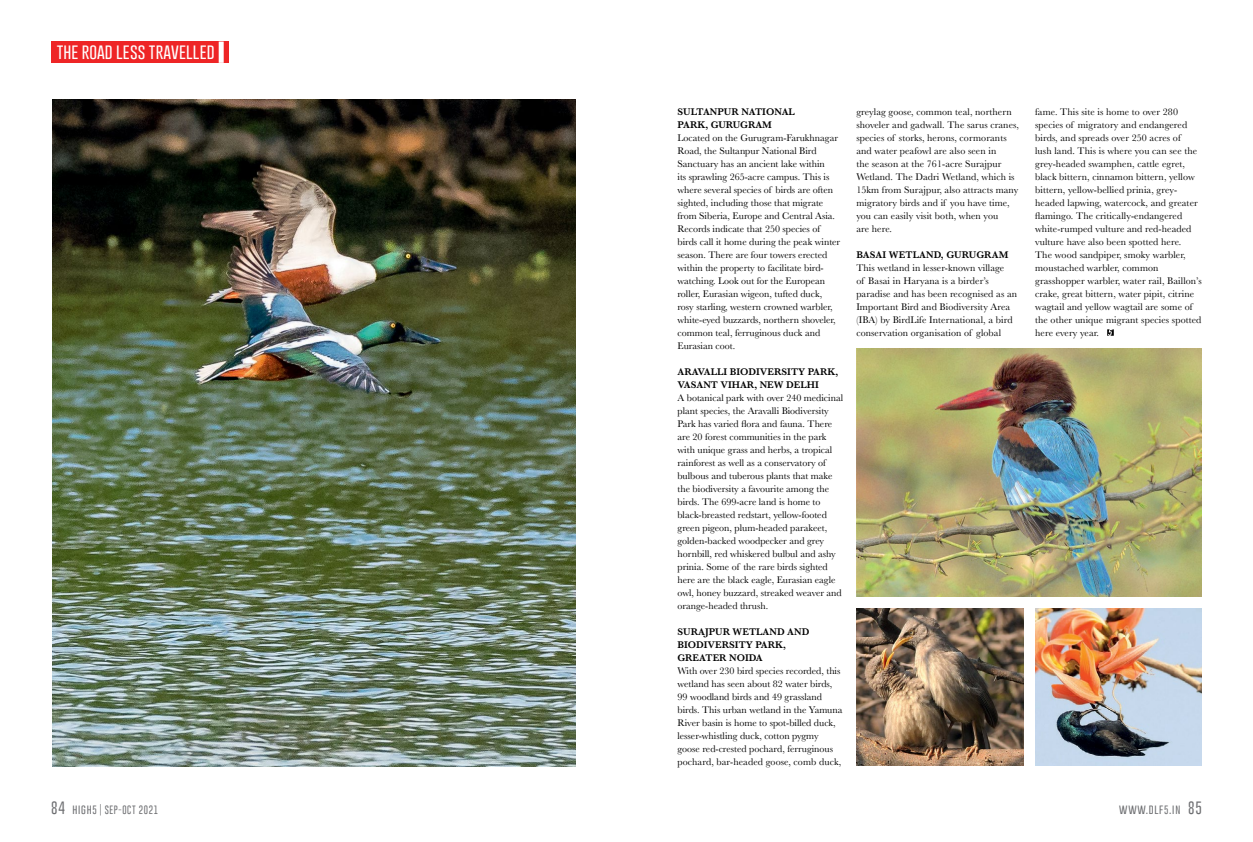
<style>
.page{position:relative;width:1253px;height:842px;background:#fff}
.page>*{position:absolute;margin:0;border:0;box-sizing:border-box;transform-origin:0 0}
.t1{font:100 16px "Gobold";letter-spacing:.01em;color:#fff}
.t2{font:10px/13px "Baskerville";color:#000}
.t3{font:100 10px "Gobold";letter-spacing:.075em;color:#6d6e71}
.t4{font:100 8.8px "Gobold";letter-spacing:.075em;color:#6d6e71}
.s1{font-weight:600}
.s2{font-size:13px}
.s3{font-size:10px}
.s4{font-size:8.8px}
</style>
<div class="page">
<img style="left:52px;top:99px;width:523px;height:668px">
<img style="left:856px;top:609px;width:167px;height:156px">
<img style="left:1035px;top:609px;width:167px;height:156px">
<svg style="left:1107px;top:329px;width:7px;height:7px"></svg>
<svg style="left:1108px;top:329px;width:5px;height:7px"></svg>
<img style="left:856px;top:348px;width:346px;height:248px">
<div style="left:51px;top:42px;width:178px;height:21px;background:#ee2526"></div>
<div style="left:219px;top:42px;width:5px;height:21px;background:#fff"></div>
<p class="t1" style="left:57px;top:41px;width:159px">the road less travelled</p>
<p class="t2" style="left:677px;top:105px;width:164px"><span class="s1">SULTANPUR NATIONAL<br>PARK, GURUGRAM<br></span>Located on the Gurugram-Farukhnagar Road, the Sultanpur National Bird Sanctuary has an ancient lake within<br>its sprawling 265-acre campus. This is where several species of birds are often sighted, including those that migrate from Siberia, Europe and Central Asia.<br>Records indicate that 250 species of birds call it home during the peak winter season. There are four towers erected within the property to facilitate bird&shy;watching. Look out for the European roller, Eurasian wigeon, tufted duck, rosy starling, western crowned warbler, white-eyed buzzards, northern shoveler, common teal, ferruginous duck and Eurasian coot.</p>
<p class="t2" style="left:677px;top:365px;width:167px"><span class="s1">ARAVALLI BIODIVERSITY PARK, VASANT VIHAR, NEW DELHI<br></span>A botanical park with over 240 medicinal plant species, the Aravalli Biodiversity Park has varied flora and fauna. There are 20 forest communities in the park with unique grass and herbs, a tropical rainforest as well as a conservatory of bulbous and tuberous plants that make the biodiversity a favourite among the birds. The 699-acre land is home to black-breasted redstart, yellow-footed green pigeon, plum-headed parakeet, golden-backed woodpecker and grey hornbill, red whiskered bulbul and ashy prinia. Some of the rare birds sighted here are the black eagle, Eurasian eagle owl, honey buzzard, streaked weaver and orange-headed thrush.</p>
<p class="t2" style="left:677px;top:625px;width:166px"><span class="s1">SURAJPUR WETLAND AND BIODIVERSITY PARK,<br>GREATER NOIDA<br></span>With over 230 bird species recorded, this wetland has seen about 82 water birds, 99 woodland birds and 49 grassland birds. This urban wetland in the Yamuna River basin is home to spot-billed duck, lesser-whistling duck, cotton pygmy goose red-crested pochard, ferruginous pochard, bar-headed goose, comb duck,</p>
<p class="t2" style="left:856px;top:105px;width:164px">greylag goose, common teal, northern shoveler and gadwall. The sarus cranes, species of storks, herons, cormorants and water peafowl are also seen in<br>the season at the 761-acre Surajpur Wetland. The Dadri Wetland, which is 15km from Surajpur, also attracts many migratory birds and if you have time, you can easily visit both, when you<br>are here.</p>
<p class="t2" style="left:856px;top:248px;width:162px"><span class="s1">BASAI WETLAND, GURUGRAM </span>This wetland in lesser-known village<br>of Basai in Haryana is a birder’s paradise and has been recognised as an Important Bird and Biodiversity Area (IBA) by BirdLife International, a bird conservation organisation of global</p>
<p class="t2" style="left:1035px;top:105px;width:168px">fame. This site is home to over 280 species of migratory and endangered birds, and spreads over 250 acres of<br>lush land. This is where you can see the grey-headed swamphen, cattle egret, black bittern, cinnamon bittern, yellow bittern, yellow-bellied prinia, grey&shy;headed lapwing, watercock, and greater flamingo. The critically-endangered white-rumped vulture and red-headed vulture have also been spotted here.<br>The wood sandpiper, smoky warbler, moustached warbler, common grasshopper warbler, water rail, Baillon’s crake, great bittern, water pipit, citrine wagtail and yellow wagtail are some of the other unique migrant species spotted here every year.</p>
<p class="t4" style="left:51px;top:804px;width:109px"><span class="s2">84</span> <span class="s3">high</span>5 | SEP-OCT 2021</p>
<p class="t3" style="left:1119px;top:802px;width:84px">www.dlf<span class="s4">5</span>.in <span class="s2">85</span></p>
</div>
